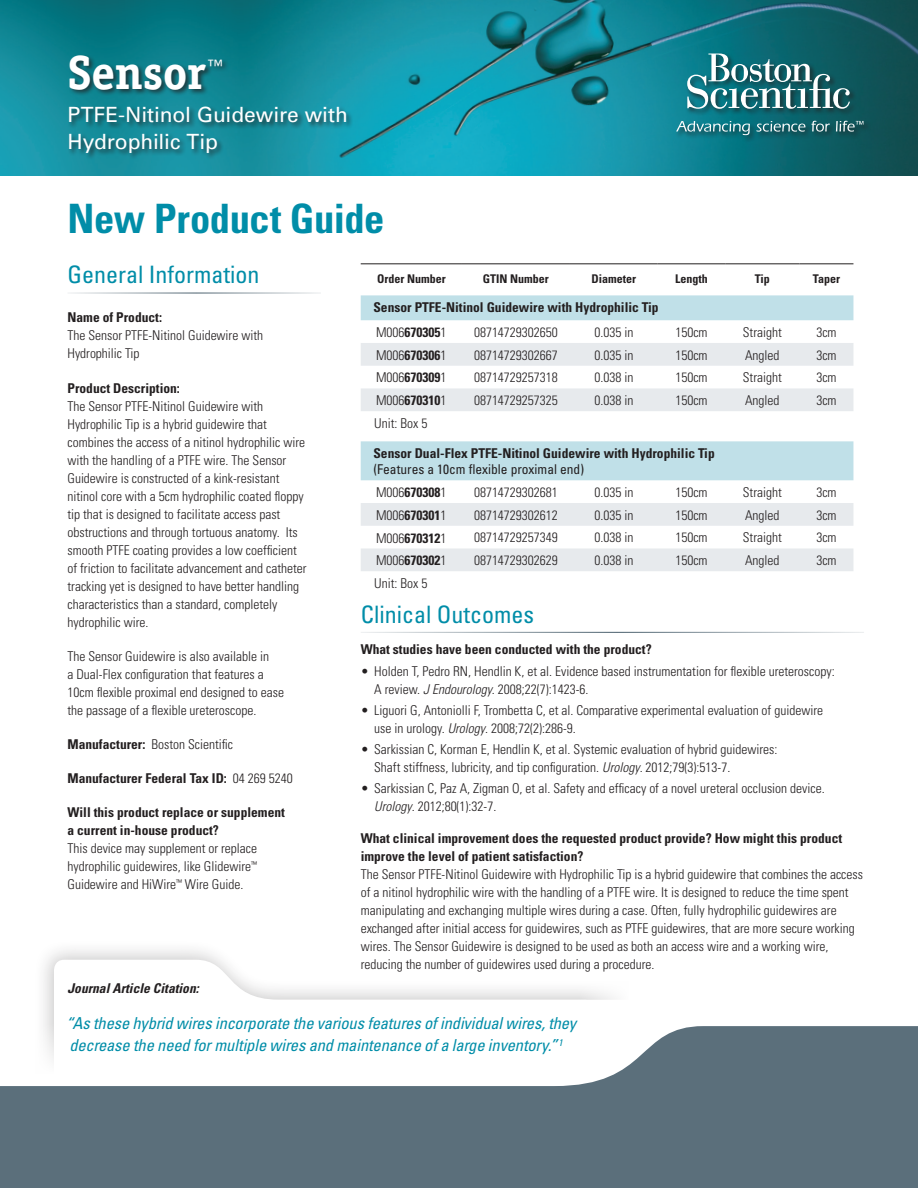
<style>
.page{position:relative;width:918px;height:1188px;background:#fff}
.page>*{position:absolute;margin:0;border:0;box-sizing:border-box;transform-origin:0 0}
.t1{font:700 48px "Officina Serif";letter-spacing:-.01em;color:#fff}
.t2{font:700 condensed 40.5px "Univers";letter-spacing:-.01em;color:#008da8}
.t3{font:condensed 24px "Univers";color:#008da8}
.t4{font:21px/27px "Univers";letter-spacing:-.005em;color:#fff}
.t5{font:italic condensed 16.5px/22.5px "Univers";letter-spacing:-.01em;color:#008da8}
.t6{font:15.75px "Univers";color:#fff}
.t7{font:300 condensed 13.5px/18px "Univers";color:#231f20}
.t8{font:700 condensed 13.5px/18px "Univers";color:#231f20}
.t9{font:condensed 13.5px/22.8px "Univers";color:#231f20}
.t10{font:italic 700 condensed 13.5px "Univers";color:#231f20}
.t11{font:700 condensed 12px "Univers";color:#231f20}
.s1{font-weight:700}
.s2{font-weight:300}
.s3{font-style:italic}
</style>
<div class="page">
<div style="left:34px;top:939px;width:637px;height:235px;background:#231f20;opacity:.25"></div>
<svg style="left:54px;top:960px;width:601px;height:63px"></svg>
<div style="left:28px;top:1023px;width:652px;height:102px;background:#fff"></div>
<div style="left:579px;top:981px;width:101px;height:160px;background:#fff"></div>
<img style="left:0;top:0;width:918px;height:176px">
<div style="left:68px;top:54px;width:285px;height:106px;background:#231f20;opacity:.75"></div>
<svg style="left:361px;top:295px;width:492px;height:26px;background:#c2e1e9"></svg>
<svg style="left:361px;top:343px;width:492px;height:228px"></svg>
<hr style="left:361px;top:264px;width:101px;height:1px;background:#231f20">
<hr style="left:462px;top:264px;width:108px;height:1px;background:#231f20">
<hr style="left:570px;top:264px;width:88px;height:1px;background:#231f20">
<hr style="left:658px;top:264px;width:67px;height:1px;background:#231f20">
<hr style="left:725px;top:264px;width:74px;height:1px;background:#231f20">
<hr style="left:799px;top:264px;width:54px;height:1px;background:#231f20">
<div style="left:675px;top:52px;width:196px;height:91px;background:#231f20;opacity:.75"></div>
<svg style="left:687px;top:54px;width:163px;height:55px"></svg>
<svg style="left:676px;top:121px;width:74px;height:14px"></svg>
<svg style="left:756px;top:121px;width:49px;height:11px"></svg>
<svg style="left:812px;top:121px;width:18px;height:11px"></svg>
<svg style="left:836px;top:121px;width:28px;height:11px"></svg>
<hr style="left:361px;top:632px;width:503px;height:1px;background:#5b6f7b">
<hr style="left:68px;top:292px;width:253px;height:2px;background:#5b6f7b">
<svg style="left:0;top:1026px;width:918px;height:162px;fill:#5b6f7b"></svg>
<h1 class="t1" style="left:68px;top:42px;width:140px">Sensor</h1>
<p class="t6" style="left:207px;top:56px;width:17px">™</p>
<h3 class="t4" style="left:68px;top:102px;width:282px">PTFE-Nitinol Guidewire with<br>Hydrophilic Tip</h3>
<h2 class="t2" style="left:68px;top:194px;width:319px">New Product Guide</h2>
<h3 class="t3" style="left:68px;top:259px;width:193px">General Information</h3>
<p class="t8" style="left:68px;top:309px;width:96px">Name of Product:</p>
<p class="t7" style="left:68px;top:327px;width:197px">The Sensor PTFE-Nitinol Guidewire with<br>Hydrophilic Tip</p>
<p class="t8" style="left:68px;top:379px;width:114px">Product Description:</p>
<p class="t7" style="left:68px;top:397px;width:241px">The Sensor PTFE-Nitinol Guidewire with Hydrophilic Tip is a hybrid guidewire that combines the access of a nitinol hydrophilic wire with the handling of a PTFE wire. The Sensor Guidewire is constructed of a kink-resistant nitinol core with a 5cm hydrophilic coated floppy tip that is designed to facilitate access past obstructions and through tortuous anatomy. Its smooth PTFE coating provides a low coefficient of friction to facilitate advancement and catheter tracking yet is designed to have better handling characteristics than a standard, completely hydrophilic wire.</p>
<p class="t7" style="left:68px;top:647px;width:218px">The Sensor Guidewire is also available in<br>a Dual-Flex configuration that features a 10cm flexible proximal end designed to ease the passage of a flexible ureteroscope.</p>
<p class="t7" style="left:68px;top:735px;width:167px"><span class="s1">Manufacturer:</span> Boston Scientific</p>
<p class="t8" style="left:68px;top:769px;width:227px">Manufacturer Federal Tax ID: <span class="s2">04 269 5240</span></p>
<p class="t8" style="left:68px;top:803px;width:219px">Will this product replace or supplement a current in-house product?</p>
<p class="t7" style="left:68px;top:840px;width:191px;text-align:justify">This device may supplement or replace hydrophilic guidewires, like Glidewire<sup>™ </sup>Guidewire and HiWire<sup>™</sup> Wire Guide.</p>
<p class="t10" style="left:68px;top:980px;width:133px">Journal Article Citation:</p>
<p class="t11" style="left:377px;top:271px;width:70px">Order Number</p>
<p class="t11" style="left:483px;top:271px;width:67px">GTIN Number</p>
<p class="t11" style="left:592px;top:271px;width:46px">Diameter</p>
<p class="t11" style="left:675px;top:271px;width:34px">Length</p>
<p class="t11" style="left:755px;top:271px;width:16px">Tip</p>
<p class="t11" style="left:813px;top:271px;width:29px">Taper</p>
<p class="t8" style="left:373px;top:295px;width:287px;line-height:24.9px">Sensor PTFE-Nitinol Guidewire with Hydrophilic Tip<br><span class="s2">M006</span>670305<span class="s2">1</span></p>
<p class="t7" style="left:474px;top:323px;width:85px">08714729302650</p>
<p class="t7" style="left:594px;top:323px;width:40px">0.035 in</p>
<p class="t7" style="left:675px;top:323px;width:34px">150cm</p>
<p class="t7" style="left:743px;top:323px;width:40px">Straight</p>
<p class="t7" style="left:816px;top:323px;width:22px">3cm</p>
<p class="t8" style="left:376px;top:346px;width:72px"><span class="s2">M006</span>670306<span class="s2">1</span></p>
<p class="t7" style="left:474px;top:346px;width:85px">08714729302667</p>
<p class="t7" style="left:594px;top:346px;width:40px">0.035 in</p>
<p class="t7" style="left:675px;top:346px;width:34px">150cm</p>
<p class="t7" style="left:745px;top:346px;width:36px">Angled</p>
<p class="t7" style="left:816px;top:346px;width:22px">3cm</p>
<p class="t8" style="left:376px;top:369px;width:72px"><span class="s2">M006</span>670309<span class="s2">1</span></p>
<p class="t7" style="left:474px;top:369px;width:85px">08714729257318</p>
<p class="t7" style="left:594px;top:369px;width:40px">0.038 in</p>
<p class="t7" style="left:675px;top:369px;width:34px">150cm</p>
<p class="t7" style="left:743px;top:369px;width:40px">Straight</p>
<p class="t7" style="left:816px;top:369px;width:22px">3cm</p>
<p class="t8" style="left:376px;top:391px;width:72px"><span class="s2">M006</span>670310<span class="s2">1</span></p>
<p class="t7" style="left:474px;top:391px;width:85px">08714729257325</p>
<p class="t7" style="left:594px;top:391px;width:40px">0.038 in</p>
<p class="t7" style="left:675px;top:391px;width:34px">150cm</p>
<p class="t7" style="left:745px;top:391px;width:36px">Angled</p>
<p class="t7" style="left:816px;top:391px;width:22px">3cm</p>
<p class="t7" style="left:374px;top:414px;width:55px">Unit: Box 5</p>
<p class="t8" style="left:373px;top:444px;width:343px">Sensor Dual-Flex PTFE-Nitinol Guidewire with Hydrophilic Tip</p>
<p class="t9" style="left:373px;top:458px;width:212px">(Features a 10cm flexible proximal end)<br><span class="s2">M006</span><span class="s1">670308</span><span class="s2">1</span></p>
<p class="t7" style="left:474px;top:483px;width:85px">08714729302681</p>
<p class="t7" style="left:594px;top:483px;width:40px">0.035 in</p>
<p class="t7" style="left:675px;top:483px;width:34px">150cm</p>
<p class="t7" style="left:743px;top:483px;width:40px">Straight</p>
<p class="t7" style="left:816px;top:483px;width:22px">3cm</p>
<p class="t8" style="left:376px;top:506px;width:72px"><span class="s2">M006</span>670301<span class="s2">1</span></p>
<p class="t7" style="left:474px;top:506px;width:85px">08714729302612</p>
<p class="t7" style="left:594px;top:506px;width:40px">0.035 in</p>
<p class="t7" style="left:675px;top:506px;width:34px">150cm</p>
<p class="t7" style="left:745px;top:506px;width:36px">Angled</p>
<p class="t7" style="left:816px;top:506px;width:22px">3cm</p>
<p class="t8" style="left:376px;top:529px;width:72px"><span class="s2">M006</span>670312<span class="s2">1</span></p>
<p class="t7" style="left:474px;top:529px;width:85px">08714729257349</p>
<p class="t7" style="left:594px;top:529px;width:40px">0.038 in</p>
<p class="t7" style="left:675px;top:529px;width:34px">150cm</p>
<p class="t7" style="left:743px;top:529px;width:40px">Straight</p>
<p class="t7" style="left:816px;top:529px;width:22px">3cm</p>
<p class="t8" style="left:376px;top:551px;width:72px"><span class="s2">M006</span>670302<span class="s2">1</span></p>
<p class="t7" style="left:474px;top:551px;width:85px">08714729302629</p>
<p class="t7" style="left:594px;top:551px;width:40px">0.038 in</p>
<p class="t7" style="left:675px;top:551px;width:34px">150cm</p>
<p class="t7" style="left:745px;top:551px;width:36px">Angled</p>
<p class="t7" style="left:816px;top:551px;width:22px">3cm</p>
<p class="t7" style="left:374px;top:574px;width:55px">Unit: Box 5</p>
<h3 class="t3" style="left:361px;top:599px;width:175px">Clinical Outcomes</h3>
<p class="t8" style="left:361px;top:641px;width:292px">What studies have been conducted with the product?</p>
<p class="t7" style="left:374px;top:662px;width:462px;text-indent:-14px">• Holden T, Pedro RN, Hendlin K, et al. Evidence based instrumentation for flexible ureteroscopy:<br>A review. <span class="s3">J Endourology</span>. 2008;22(7):1423-6.</p>
<p class="t7" style="left:374px;top:701px;width:450px;text-indent:-14px">• Liguori G, Antoniolli F, Trombetta C, et al. Comparative experimental evaluation of guidewire use in urology. <span class="s3">Urology</span>. 2008;72(2):286-9.</p>
<p class="t7" style="left:374px;top:740px;width:405px;text-indent:-14px">• Sarkissian C, Korman E, Hendlin K, et al. Systemic evaluation of hybrid guidewires:<br>Shaft stiffness, lubricity, and tip configuration. <span class="s3">Urology</span>. 2012;79(3):513-7.</p>
<p class="t7" style="left:374px;top:780px;width:452px;text-indent:-14px">• Sarkissian C, Paz A, Zigman O, et al. Safety and efficacy of a novel ureteral occlusion device.<br><span class="s3">Urology</span>. 2012;80(1):32-7.</p>
<p class="t8" style="left:361px;top:829px;width:483px">What clinical improvement does the requested product provide? How might this product improve the level of patient satisfaction?</p>
<p class="t7" style="left:361px;top:865px;width:504px">The Sensor PTFE-Nitinol Guidewire with Hydrophilic Tip is a hybrid guidewire that combines the access of a nitinol hydrophilic wire with the handling of a PTFE wire. It is designed to reduce the time spent manipulating and exchanging multiple wires during a case. Often, fully hydrophilic guidewires are exchanged after initial access for guidewires, such as PTFE guidewires, that are more secure working wires. The Sensor Guidewire is designed to be used as both an access wire and a working wire, reducing the number of guidewires used during a procedure.</p>
<p class="t5" style="left:66px;top:1011px;width:512px">“As these hybrid wires incorporate the various features of individual wires, they decrease the need for multiple wires and maintenance of a large inventory.”<sup>1</sup></p>
</div>
